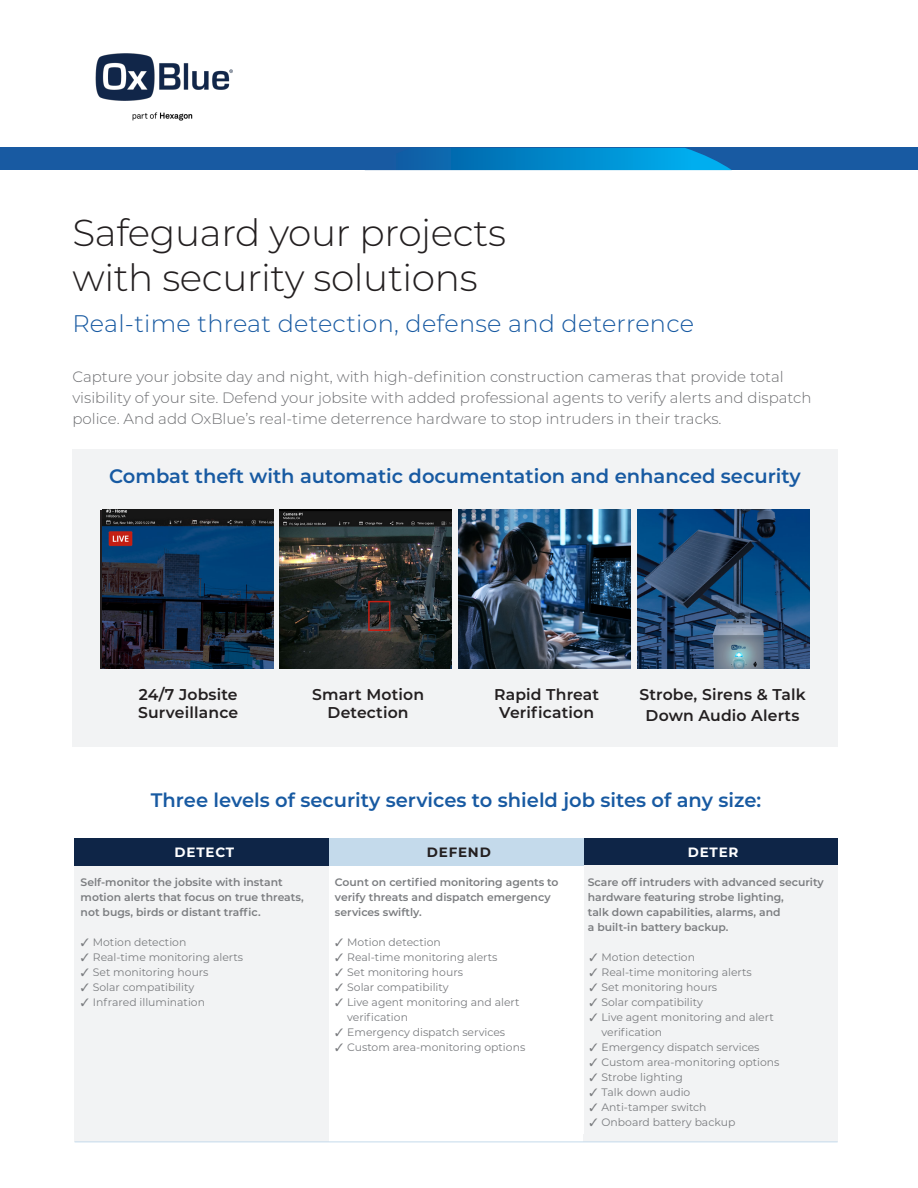
<style>
.page{position:relative;width:918px;height:1188px;background:#fff}
.page>*{position:absolute;margin:0;border:0;box-sizing:border-box;transform-origin:0 0}
.t1{font:300 37.5px/45px "Montserrat";letter-spacing:-.01em;color:#231f20}
.tableBody_copy{font:300 24px "Montserrat";letter-spacing:.01em;color:#185aa2}
.Body{font:600 19.5px "Montserrat";color:#185aa2}
.Camera_Description{font:600 19.5px "Montserrat";color:#185aa2}
.Camera_Description-2{font:600 15.6px/18px "Montserrat";letter-spacing:.01em;color:#231f20;text-align:center}
.Camera_Description-3{font:300 15px/21px "Montserrat";color:#6c6d70}
.System_titles{font:700 13.5px "Montserrat";letter-spacing:.06em;color:#fff}
.TABLE_titles{font:700 13.5px "Montserrat";letter-spacing:.06em;color:#231f20}
.t2{font:10.8px/15px "Montserrat";color:#7b7d80}
.TABLE_specs{font:600 10.8px/15px "Montserrat";color:#7b7d80}
</style>
<div class="page">
<div style="left:72px;top:449px;width:766px;height:298px;background:#f2f3f4"></div>
<div style="left:0;top:148px;width:918px;height:22px;background:#185aa2"></div>
<svg style="left:429px;top:148px;width:303px;height:22px;background:#0287ca"></svg>
<img style="left:95px;top:53px;width:138px;height:67px">
<img style="left:103px;top:510px;width:170px;height:158px">
<img style="left:280px;top:510px;width:172px;height:158px">
<img style="left:458px;top:510px;width:173px;height:158px">
<img style="left:637px;top:510px;width:172px;height:158px">
<div style="left:583px;top:838px;width:255px;height:28px;background:#0e2547"></div>
<div style="left:583px;top:866px;width:255px;height:276px;background:#f2f3f4"></div>
<div style="left:75px;top:866px;width:254px;height:276px;background:#f2f3f4"></div>
<div style="left:329px;top:839px;width:254px;height:27px;background:#c4daeb"></div>
<div style="left:74px;top:838px;width:255px;height:28px;background:#0e2547"></div>
<hr style="left:75px;top:1142px;width:763px;height:1px;background:#c4daeb">
<div style="left:368px;top:601px;width:22px;height:30px;border:2px solid #c51f13"></div>
<p class="t1" style="left:72px;top:209px;width:435px">Safeguard your projects with security solutions</p>
<p class="tableBody_copy" style="left:72px;top:307px;width:623px">Real-time threat detection, defense and deterrence</p>
<p class="Camera_Description-3" style="left:72px;top:365px;width:741px">Capture your jobsite day and night, with high-definition construction cameras that provide total visibility of your site. Defend your jobsite with added professional agents to verify alerts and dispatch police. And add OxBlue’s real-time deterrence hardware to stop intruders in their tracks.</p>
<p class="Body" style="left:109px;top:463px;width:693px">Combat theft with automatic documentation and enhanced security</p>
<p class="Camera_Description-2" style="left:139px;top:685px;width:100px">24/7 Jobsite</p>
<p class="Camera_Description-2" style="left:138px;top:703px;width:101px">Surveillance</p>
<p class="Camera_Description-2" style="left:312px;top:685px;width:114px">Smart Motion<br>Detection</p>
<p class="Camera_Description-2" style="left:639px;top:683px;width:168px;line-height:20.9px">Strobe, Sirens &amp; Talk<br>Down Audio Alerts</p>
<p class="Camera_Description-2" style="left:494px;top:685px;width:106px">Rapid Threat<br>Verification</p>
<p class="Camera_Description" style="left:151px;top:786px;width:612px">Three levels of security services to shield job sites of any size:</p>
<p class="System_titles" style="left:688px;top:842px;width:52px">DETER</p>
<p class="TABLE_specs" style="left:588px;top:874px;width:237px">Scare off intruders with advanced security hardware featuring strobe lighting,<br>talk down capabilities, alarms, and<br>a built-in battery backup.</p>
<p class="t2" style="left:589px;top:949px;width:107px">✓ Motion detection</p>
<p class="t2" style="left:589px;top:964px;width:164px">✓ Real-time monitoring alerts</p>
<p class="t2" style="left:589px;top:979px;width:129px">✓ Set monitoring hours</p>
<p class="t2" style="left:589px;top:994px;width:115px">✓ Solar compatibility</p>
<p class="t2" style="left:602px;top:1009px;width:174px;text-indent:-12px">✓ Live agent monitoring and alert verification</p>
<p class="t2" style="left:589px;top:1039px;width:172px">✓ Emergency dispatch services</p>
<p class="t2" style="left:589px;top:1054px;width:192px">✓ Custom area-monitoring options</p>
<p class="t2" style="left:589px;top:1069px;width:95px">✓ Strobe lighting</p>
<p class="t2" style="left:589px;top:1084px;width:103px">✓ Talk down audio</p>
<p class="t2" style="left:589px;top:1099px;width:119px">✓ Anti-tamper switch</p>
<p class="t2" style="left:589px;top:1114px;width:148px">✓ Onboard battery backup</p>
<p class="System_titles" style="left:175px;top:842px;width:61px">DETECT</p>
<p class="TABLE_titles" style="left:427px;top:842px;width:66px">DEFEND</p>
<p class="TABLE_specs" style="left:81px;top:874px;width:225px">Self-monitor the jobsite with instant motion alerts that focus on true threats, not bugs, birds or distant traffic.</p>
<p class="t2" style="left:81px;top:934px;width:107px">✓ Motion detection</p>
<p class="t2" style="left:81px;top:949px;width:164px">✓ Real-time monitoring alerts</p>
<p class="t2" style="left:81px;top:964px;width:129px">✓ Set monitoring hours</p>
<p class="t2" style="left:81px;top:979px;width:115px">✓ Solar compatibility</p>
<p class="t2" style="left:81px;top:994px;width:126px">✓ Infrared illumination</p>
<p class="TABLE_specs" style="left:335px;top:874px;width:225px">Count on certified monitoring agents to verify threats and dispatch emergency services swiftly.</p>
<p class="t2" style="left:335px;top:934px;width:107px">✓ Motion detection</p>
<p class="t2" style="left:335px;top:949px;width:164px">✓ Real-time monitoring alerts</p>
<p class="t2" style="left:335px;top:964px;width:129px">✓ Set monitoring hours</p>
<p class="t2" style="left:335px;top:979px;width:115px">✓ Solar compatibility</p>
<p class="t2" style="left:347px;top:994px;width:174px;text-indent:-12px">✓ Live agent monitoring and alert verification</p>
<p class="t2" style="left:335px;top:1024px;width:172px">✓ Emergency dispatch services</p>
<p class="t2" style="left:335px;top:1039px;width:192px">✓ Custom area-monitoring options</p>
</div>
